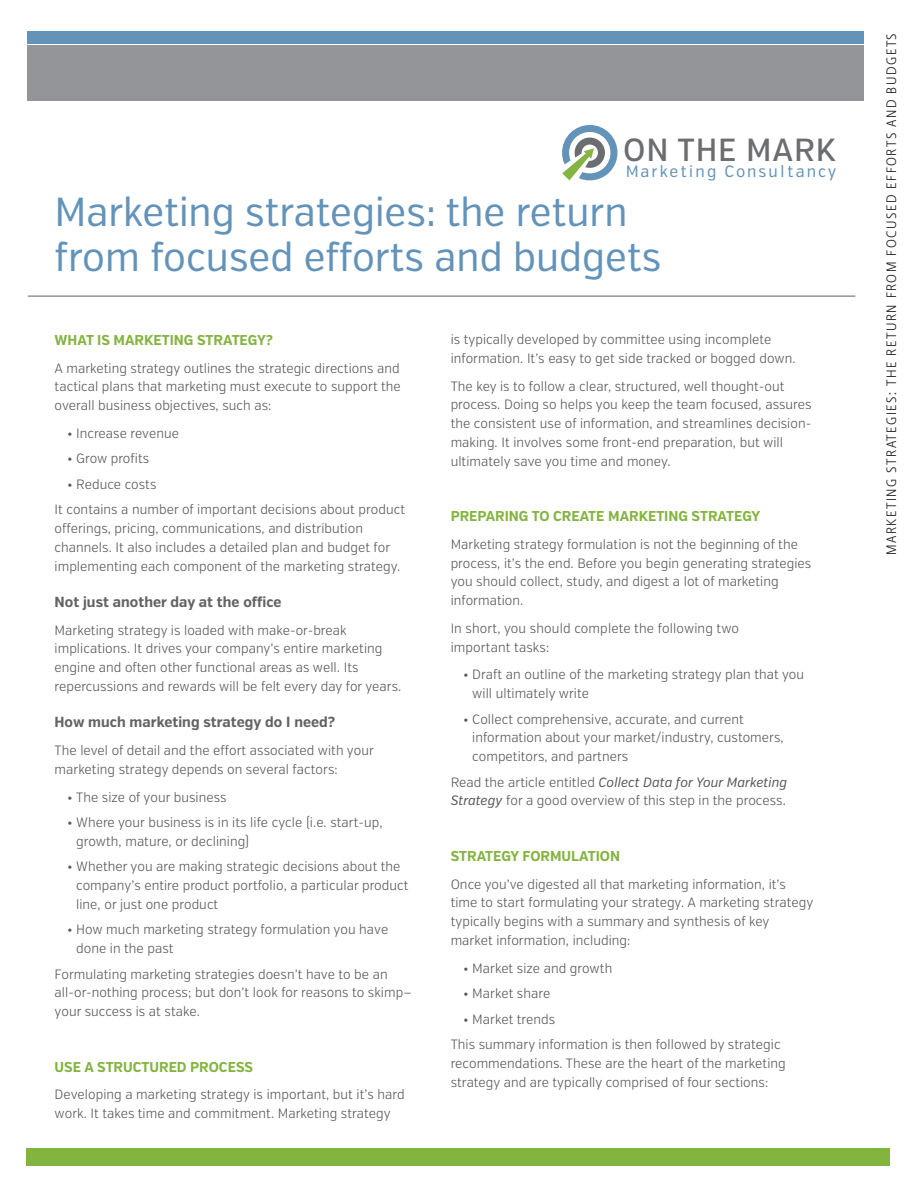
<style>
.page{position:relative;width:918px;height:1188px;background:#fff}
.page>*{position:absolute;margin:0;border:0;box-sizing:border-box;transform-origin:0 0}
.t1{font:40.5px "Verb Cond";color:#6393b9}
.t2{font:500 31.95px "Verb Cond";letter-spacing:.025em;color:#6c6d70}
.t3{font:16.35px "Verb Cond";letter-spacing:.12em;color:#6393b9}
.t4{font:700 14.7px "Verb Cond";letter-spacing:.005em;color:#636366}
.t5{font:700 14.25px "Verb Cond";color:#84b440}
.t6{font:300 13.5px/18.8px "Verb Cond";letter-spacing:.005em;color:#57585a}
.t7{font:300 13.5px "Stalemate";letter-spacing:.11em;color:#231f20}
.s1{font-weight:400;font-style:italic}
</style>
<div class="page">
<div style="left:28px;top:45px;width:836px;height:55px;background:#939598"></div>
<div style="left:26px;top:1148px;width:864px;height:17px;background:#84b440"></div>
<svg style="left:562px;top:126px;width:56px;height:55px"></svg>
<div style="left:28px;top:31px;width:836px;height:12px;background:#6393b9"></div>
<hr style="left:28px;top:295px;width:827px;height:2px;background:#939598">
<h2 class="t2" style="left:623px;top:131px;width:214px">ON THE MARK</h2>
<p class="t3" style="left:626px;top:161px;width:212px">Marketing Consultancy</p>
<p class="t1" style="left:55px;top:188px;width:574px">Marketing strategies: the return</p>
<p class="t1" style="left:55px;top:233px;width:608px">from focused efforts and budgets</p>
<p class="t5" style="left:55px;top:331px;width:220px">WHAT IS MARKETING STRATEGY?</p>
<p class="t6" style="left:55px;top:359px;width:348px;text-align:justify">A marketing strategy outlines the strategic directions and tactical plans that marketing must execute to support the overall business objectives, such as:</p>
<p class="t6" style="left:67px;top:424px;width:113px">• Increase revenue</p>
<p class="t6" style="left:67px;top:449px;width:84px">• Grow profits</p>
<p class="t6" style="left:55px;top:472px;width:352px;line-height:25.5px;text-indent:13px">• Reduce costs<br>It contains a number of important decisions about product</p>
<p class="t6" style="left:55px;top:519px;width:347px">offerings, pricing, communications, and distribution channels. It also includes a detailed plan and budget for implementing each component of the marketing strategy.</p>
<p class="t4" style="left:55px;top:593px;width:228px">Not just another day at the office</p>
<p class="t6" style="left:55px;top:621px;width:348px">Marketing strategy is loaded with make-or-break implications. It drives your company’s entire marketing engine and often other functional areas as well. Its repercussions and rewards will be felt every day for years.</p>
<p class="t4" style="left:55px;top:713px;width:282px">How much marketing strategy do I need?</p>
<p class="t6" style="left:55px;top:741px;width:321px">The level of detail and the effort associated with your marketing strategy depends on several factors:</p>
<p class="t6" style="left:67px;top:788px;width:161px">• The size of your business</p>
<p class="t6" style="left:76px;top:813px;width:308px;text-indent:-9px">• Where your business is in its life cycle (i.e. start-up, growth, mature, or declining)</p>
<p class="t6" style="left:76px;top:857px;width:334px;text-indent:-9px">• Whether you are making strategic decisions about the company’s entire product portfolio, a particular product line, or just one product</p>
<p class="t6" style="left:76px;top:920px;width:314px;text-indent:-9px">• How much marketing strategy formulation you have done in the past</p>
<p class="t6" style="left:55px;top:965px;width:359px">Formulating marketing strategies doesn’t have to be an all-or-nothing process; but don’t look for reasons to skimp— your success is at stake.</p>
<p class="t5" style="left:55px;top:1058px;width:200px">USE A STRUCTURED PROCESS</p>
<p class="t6" style="left:55px;top:1085px;width:351px">Developing a marketing strategy is important, but it’s hard work. It takes time and commitment. Marketing strategy</p>
<p class="t6" style="left:451px;top:330px;width:346px">is typically developed by committee using incomplete information. It’s easy to get side tracked or bogged down.</p>
<p class="t6" style="left:451px;top:377px;width:362px">The key is to follow a clear, structured, well thought-out process. Doing so helps you keep the team focused, assures the consistent use of information, and streamlines decision&shy;making. It involves some front-end preparation, but will ultimately save you time and money.</p>
<p class="t5" style="left:451px;top:508px;width:311px">PREPARING TO CREATE MARKETING STRATEGY</p>
<p class="t6" style="left:451px;top:535px;width:362px">Marketing strategy formulation is not the beginning of the process, it’s the end. Before you begin generating strategies you should collect, study, and digest a lot of marketing information.</p>
<p class="t6" style="left:451px;top:619px;width:290px">In short, you should complete the following two important tasks:</p>
<p class="t6" style="left:472px;top:666px;width:333px;text-indent:-9px">• Draft an outline of the marketing strategy plan that you will ultimately write</p>
<p class="t6" style="left:472px;top:710px;width:313px;text-indent:-9px">• Collect comprehensive, accurate, and current information about your market/industry, customers, competitors, and partners</p>
<p class="t6" style="left:451px;top:773px;width:338px">Read the article entitled <span class="s1">Collect Data for Your Marketing<br>Strategy</span> for a good overview of this step in the process.</p>
<p class="t5" style="left:451px;top:847px;width:171px">STRATEGY FORMULATION</p>
<p class="t6" style="left:451px;top:875px;width:364px">Once you’ve digested all that marketing information, it’s time to start formulating your strategy. A marketing strategy typically begins with a summary and synthesis of key market information, including:</p>
<p class="t6" style="left:463px;top:959px;width:151px">• Market size and growth</p>
<p class="t6" style="left:463px;top:984px;width:88px">• Market share</p>
<p class="t6" style="left:451px;top:1006px;width:331px;line-height:25.5px;text-indent:13px">• Market trends<br>This summary information is then followed by strategic</p>
<p class="t6" style="left:451px;top:1054px;width:337px">recommendations. These are the heart of the marketing strategy and are typically comprised of four sections:</p>
<p class="t7" style="left:884px;top:555px;width:524px;rotate:-90deg">MARKETING STRATEGIES: THE RETURN FROM FOCUSED EFFORTS AND BUDGETS</p>
</div>
